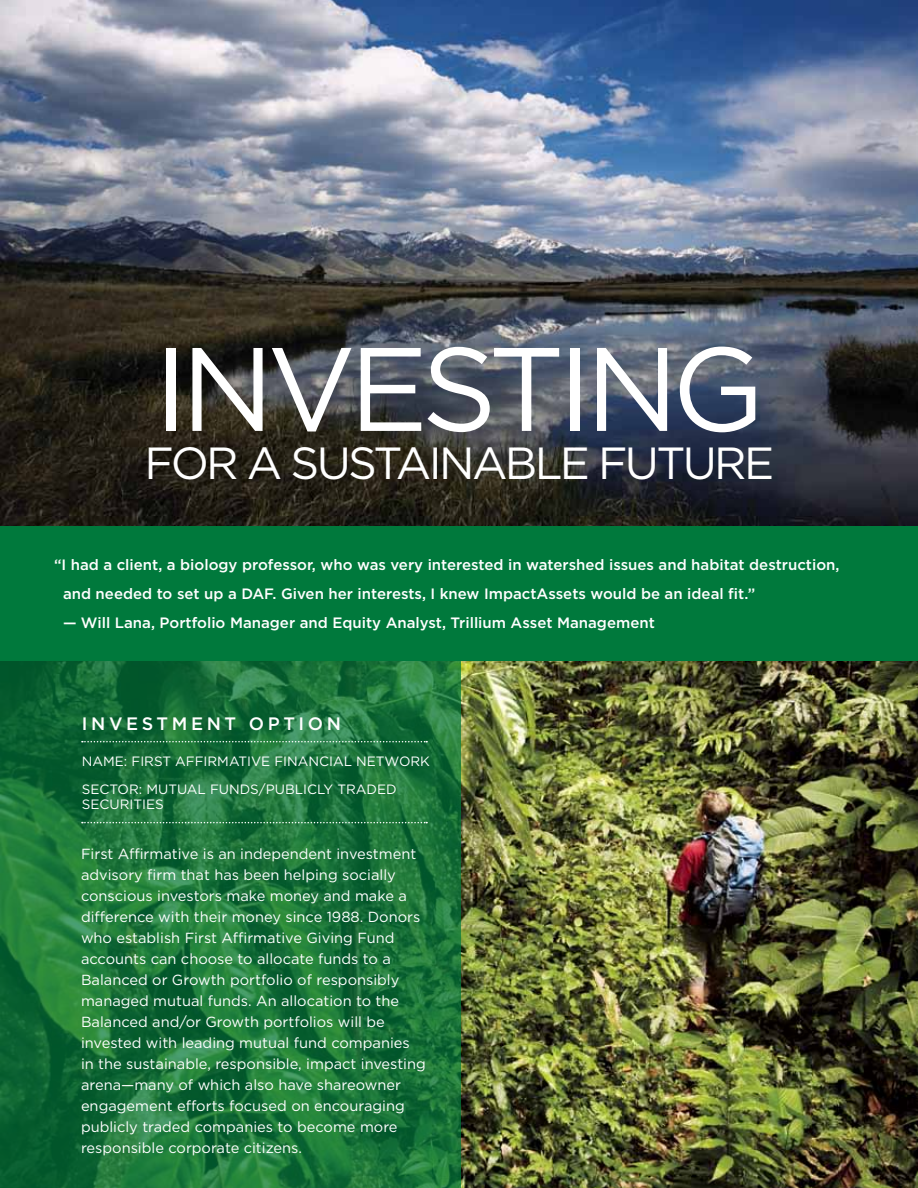
<style>
.page{position:relative;width:918px;height:1188px;background:#fff}
.page>*{position:absolute;margin:0;border:0;box-sizing:border-box;transform-origin:0 0}
.t1{font:118.5px "Gotham";letter-spacing:-.06em;color:#fff}
.t2{font:45px "Gotham";letter-spacing:-.06em;color:#fff}
.t3{font:500 18px "Gotham";letter-spacing:.2em;color:#fff}
.t4{font:500 15px/29.2px "Gotham";color:#fff}
.t5{font:14.7px/21px "Gotham";color:#fff}
.t6{font:13.5px/28.8px "Gotham";color:#fff}
</style>
<div class="page">
<img style="left:460px;top:662px;width:458px;height:526px">
<img style="left:0;top:0;width:918px;height:526px">
<svg style="left:0;top:662px;width:460px;height:526px;background:#197138"></svg>
<svg style="left:82px;top:741px;width:345px;height:1px"></svg>
<svg style="left:82px;top:822px;width:345px;height:1px"></svg>
<div style="left:0;top:526px;width:918px;height:136px;background:#00793c"></div>
<h1 class="t1" style="left:153px;top:323px;width:613px">INVESTING</h1>
<h2 class="t2" style="left:145px;top:439px;width:631px">FOR A SUSTAINABLE FUTURE</h2>
<p class="t4" style="left:63px;top:549px;width:778px;text-indent:-9px">“I had a client, a biology professor, who was very interested in watershed issues and habitat destruction, and needed to set up a DAF. Given her interests, I knew ImpactAssets would be an ideal fit.”</p>
<p class="t4" style="left:63px;top:608px;width:593px">— Will Lana, Portfolio Manager and Equity Analyst, Trillium Asset Management</p>
<p class="t3" style="left:82px;top:713px;width:261px">INVESTMENT OPTION</p>
<p class="t6" style="left:82px;top:746px;width:350px">NAME: FIRST AFFIRMATIVE FINANCIAL NETWORK<br>SECTOR: MUTUAL FUNDS/PUBLICLY TRADED</p>
<p class="t6" style="left:82px;top:789px;width:83px">SECURITIES</p>
<p class="t5" style="left:81px;top:843px;width:346px">First Affirmative is an independent investment advisory firm that has been helping socially conscious investors make money and make a difference with their money since 1988. Donors who establish First Affirmative Giving Fund accounts can choose to allocate funds to a Balanced or Growth portfolio of responsibly managed mutual funds. An allocation to the Balanced and/or Growth portfolios will be invested with leading mutual fund companies in the sustainable, responsible, impact investing arena—many of which also have shareowner engagement efforts focused on encouraging publicly traded companies to become more responsible corporate citizens.</p>
</div>
